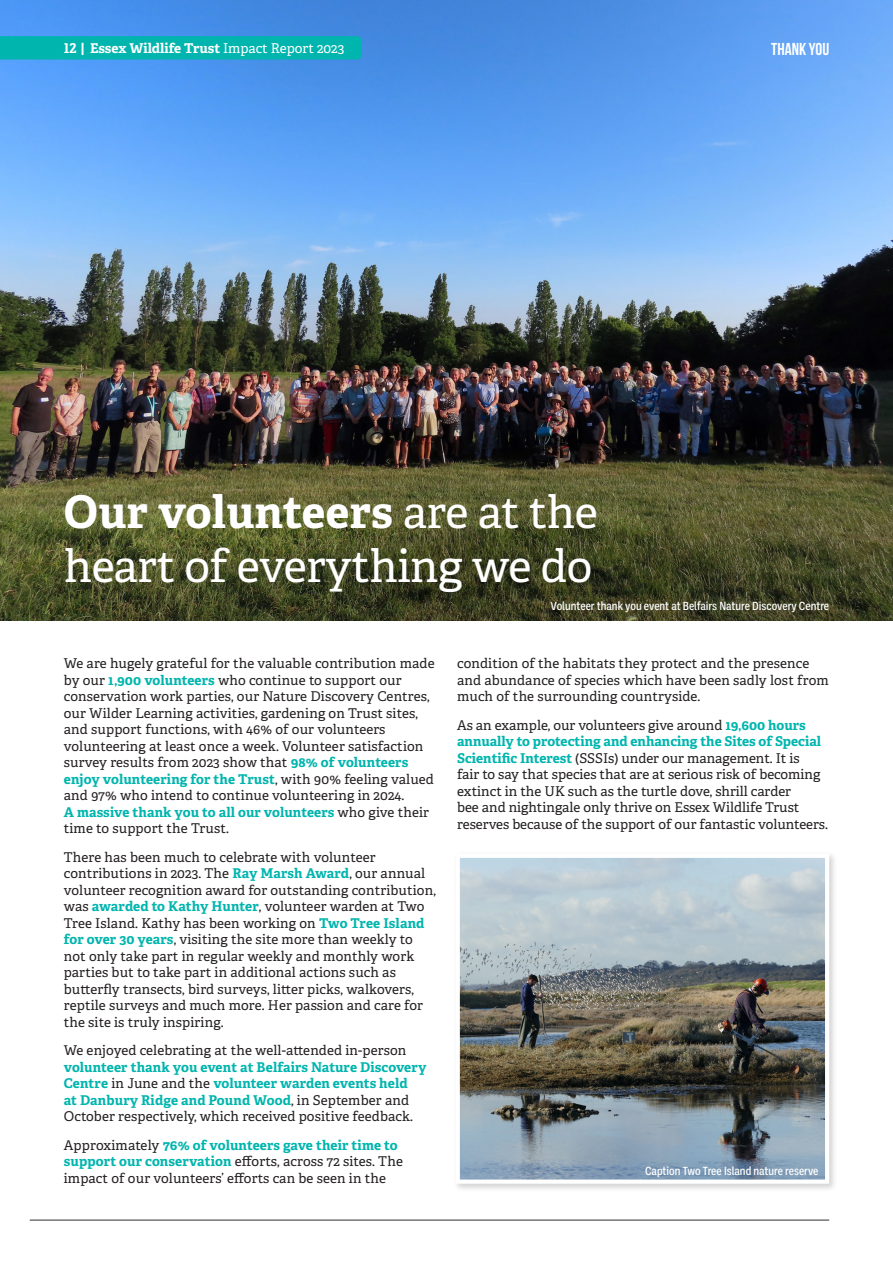
<style>
.page{position:relative;width:893px;height:1263px;background:#fff}
.page>*{position:absolute;margin:0;border:0;box-sizing:border-box;transform-origin:0 0}
.t1{font:700 45px "Adelle";letter-spacing:.005em;color:#fff}
.t2{font:45px "Adelle";letter-spacing:-.01em;color:#fff}
.t3{font:700 17.25px "Bebas Neue";color:#fff}
.t4{font:13.5px/16.5px "Adelle";letter-spacing:.01em;color:#231f20}
.t5{font:700 13.5px "Adelle";color:#fff}
.t6{font:500 12px "Ballinger Condensed";color:#fff}
.s1{font-weight:400}
.s2{font-weight:700;color:#00b5ae}
</style>
<div class="page">
<img style="left:0;top:0;width:893px;height:295px">
<svg style="left:0;top:36px;width:361px;height:24px;background:#01b4af"></svg>
<hr style="left:30px;top:1220px;width:799px;height:1px;background:#312f30">
<img style="left:0;top:295px;width:893px;height:326px">
<div style="left:453px;top:851px;width:385px;height:341px;background:#231f20;opacity:.2"></div>
<img style="left:461px;top:859px;width:363px;height:320px">
<div style="left:456px;top:854px;width:373px;height:330px;border:4px solid #fff"></div>
<p class="t5" style="left:64px;top:38px;width:282px">12 | Essex Wildlife Trust <span class="s1">Impact Report 2023</span></p>
<p class="t3" style="left:771px;top:40px;width:59px">THANK YOU</p>
<p class="t1" style="left:64px;top:480px;width:535px">Our volunteers <span class="s1">are at the</span></p>
<p class="t2" style="left:64px;top:533px;width:530px">heart of everything we do</p>
<p class="t6" style="left:551px;top:599px;width:280px">Volunteer thank you event at Belfairs Nature Discovery Centre</p>
<p class="t4" style="left:64px;top:655px;width:372px">We are hugely grateful for the valuable contribution made by our <span class="s2">1,900 volunteers</span> who continue to support our conservation work parties, our Nature Discovery Centres, our Wilder Learning activities, gardening on Trust sites, and support functions, with 46% of our volunteers volunteering at least once a week. Volunteer satisfaction survey results from 2023 show that <span class="s2">98% of volunteers enjoy volunteering for the Trust</span>, with 90% feeling valued and 97% who intend to continue volunteering in 2024.<br><span class="s2">A massive thank you to all our volunteers</span> who give their time to support the Trust.</p>
<p class="t4" style="left:64px;top:848px;width:374px">There has been much to celebrate with volunteer contributions in 2023. The <span class="s2">Ray Marsh Award</span>, our annual volunteer recognition award for outstanding contribution, was <span class="s2">awarded to Kathy Hunter</span>, volunteer warden at Two Tree Island. Kathy has been working on <span class="s2">Two Tree Island for over 30 years</span>, visiting the site more than weekly to not only take part in regular weekly and monthly work parties but to take part in additional actions such as butterfly transects, bird surveys, litter picks, walkovers, reptile surveys and much more. Her passion and care for the site is truly inspiring.</p>
<p class="t4" style="left:64px;top:1042px;width:364px">We enjoyed celebrating at the well-attended in-person <span class="s2">volunteer thank you event at Belfairs Nature Discovery Centre</span> in June and the <span class="s2">volunteer warden events held<br>at Danbury Ridge and Pound Wood</span>, in September and October respectively, which received positive feedback.</p>
<p class="t4" style="left:64px;top:1136px;width:341px">Approximately <span class="s2">76% of volunteers gave their time to support our conservation</span> efforts, across 72 sites. The impact of our volunteers’ efforts can be seen in the</p>
<p class="t4" style="left:457px;top:655px;width:373px">condition of the habitats they protect and the presence and abundance of species which have been sadly lost from much of the surrounding countryside.</p>
<p class="t4" style="left:457px;top:716px;width:372px">As an example, our volunteers give around <span class="s2">19,600 hours annually to protecting and enhancing the Sites of Special Scientific Interest</span> (SSSIs) under our management. It is<br>fair to say that species that are at serious risk of becoming extinct in the UK such as the turtle dove, shrill carder<br>bee and nightingale only thrive on Essex Wildlife Trust reserves because of the support of our fantastic volunteers.</p>
<p class="t6" style="left:645px;top:1164px;width:175px">Caption Two Tree Island nature reserve</p>
</div>
